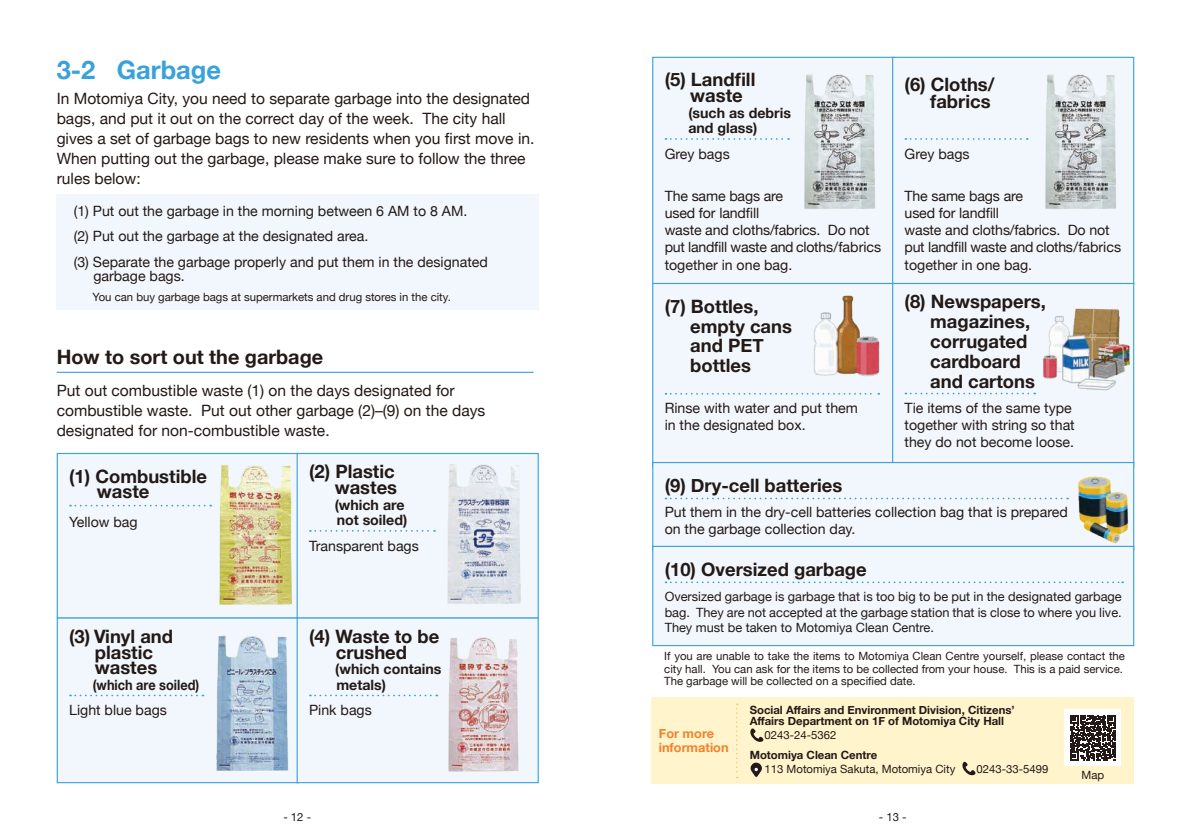
<style>
.page{position:relative;width:1191px;height:840px;background:#fff}
.page>*{position:absolute;margin:0;border:0;box-sizing:border-box;transform-origin:0 0}
.t1{font:700 25.6px "Helvetica Neue";color:#39a1db}
.t2{font:700 19.8px "Helvetica Neue";color:#231916}
.t3{font:700 18.4px/19.8px "Helvetica Neue";color:#231916}
.t4{font:15.6px/19.8px "Helvetica Neue";color:#231916}
.t5{font:14.2px/17px "Helvetica Neue";color:#231916}
.t6{font:700 14.2px/15.6px "Helvetica Neue";color:#231916}
.t7{font:700 14.2px "Helvetica Neue";color:#231916;scale:.9 1}
.t8{font:12.8px/15.6px "Helvetica Neue";color:#231916;text-align:justify}
.t9{font:700 12.8px/14.2px "Helvetica Neue";color:#f0832d}
.t10{font:11.4px/12.8px "Helvetica Neue";color:#231916}
.t11{font:700 11.4px/11.4px "Helvetica Neue";color:#231916}
</style>
<div class="page">
<div style="left:57px;top:194px;width:482px;height:116px;background:#f1f7fc"></div>
<hr style="left:57px;top:371px;width:476px;height:1px;background:#39a1db">
<div style="left:57px;top:453px;width:241px;height:164px;background:#f1f7fc"></div>
<svg style="left:70px;top:504px;width:141px;height:2px"></svg>
<div style="left:57px;top:452px;width:242px;height:166px;border:1px solid #39a1db"></div>
<div style="left:57px;top:617px;width:241px;height:165px;background:#f1f7fc"></div>
<svg style="left:70px;top:694px;width:133px;height:2px"></svg>
<div style="left:57px;top:617px;width:242px;height:165px;border:1px solid #39a1db"></div>
<div style="left:297px;top:453px;width:241px;height:164px;background:#f1f7fc"></div>
<svg style="left:310px;top:530px;width:125px;height:1px"></svg>
<div style="left:297px;top:452px;width:242px;height:166px;border:1px solid #39a1db"></div>
<div style="left:297px;top:617px;width:241px;height:165px;background:#f1f7fc"></div>
<svg style="left:310px;top:694px;width:127px;height:2px"></svg>
<div style="left:297px;top:617px;width:242px;height:165px;border:1px solid #39a1db"></div>
<div style="left:653px;top:57px;width:240px;height:226px;background:#f1f7fc"></div>
<svg style="left:665px;top:138px;width:124px;height:2px"></svg>
<div style="left:652px;top:57px;width:242px;height:227px;border:1px solid #39a1db"></div>
<div style="left:892px;top:57px;width:241px;height:226px;background:#f1f7fc"></div>
<svg style="left:905px;top:138px;width:122px;height:2px"></svg>
<div style="left:892px;top:57px;width:242px;height:227px;border:1px solid #39a1db"></div>
<div style="left:653px;top:283px;width:240px;height:183px;background:#f1f7fc"></div>
<svg style="left:665px;top:393px;width:214px;height:1px"></svg>
<div style="left:892px;top:283px;width:241px;height:183px;background:#f1f7fc"></div>
<svg style="left:905px;top:392px;width:130px;height:2px"></svg>
<div style="left:892px;top:283px;width:242px;height:184px;border:1px solid #39a1db"></div>
<div style="left:653px;top:462px;width:480px;height:88px;background:#f1f7fc"></div>
<svg style="left:665px;top:497px;width:403px;height:2px"></svg>
<div style="left:652px;top:461px;width:482px;height:89px;border:1px solid #39a1db"></div>
<div style="left:653px;top:546px;width:480px;height:99px;background:#f1f7fc"></div>
<svg style="left:665px;top:581px;width:458px;height:2px"></svg>
<div style="left:652px;top:545px;width:482px;height:100px;border:1px solid #39a1db"></div>
<img style="left:219px;top:461px;width:78px;height:145px">
<img style="left:447px;top:464px;width:74px;height:140px">
<img style="left:216px;top:635px;width:73px;height:136px">
<img style="left:448px;top:637px;width:71px;height:135px">
<img style="left:804px;top:74px;width:71px;height:135px">
<img style="left:1045px;top:74px;width:71px;height:135px">
<img style="left:1043px;top:308px;width:87px;height:83px">
<img style="left:813px;top:295px;width:67px;height:82px">
<img style="left:1078px;top:476px;width:51px;height:67px">
<div style="left:651px;top:696px;width:482px;height:86px;background:#fff4cc"></div>
<svg style="left:962px;top:761px;width:13px;height:13px"></svg>
<svg style="left:750px;top:728px;width:13px;height:13px"></svg>
<svg style="left:736px;top:703px;width:1px;height:74px"></svg>
<div style="left:1064px;top:708px;width:57px;height:57px;background:#fff"></div>
<svg style="left:1070px;top:715px;width:45px;height:44px"></svg>
<svg style="left:750px;top:762px;width:12px;height:14px"></svg>
<h1 class="t1" style="left:57px;top:49px;width:166px">3-2 Garbage</h1>
<p class="t4" style="left:57px;top:90px;width:479px">In Motomiya City, you need to separate garbage into the designated bags, and put it out on the correct day of the week. The city hall gives a set of garbage bags to new residents when you first move in.<br>When putting out the garbage, please make sure to follow the three rules below:</p>
<p class="t5" style="left:74px;top:199px;width:416px;line-height:25.6px">(1) Put out the garbage in the morning between 6 AM to 8 AM.<br>(2) Put out the garbage at the designated area.<br>(3) Separate the garbage properly and put them in the designated</p>
<p class="t5" style="left:93px;top:268px;width:93px">garbage bags.</p>
<p class="t10" style="left:93px;top:291px;width:360px">You can buy garbage bags at supermarkets and drug stores in the city.</p>
<h2 class="t2" style="left:57px;top:341px;width:268px">How to sort out the garbage</h2>
<p class="t4" style="left:57px;top:381px;width:430px">Put out combustible waste (1) on the days designated for combustible waste. Put out other garbage (2)–(9) on the days designated for non-combustible waste.</p>
<p class="t3" style="left:97px;top:468px;width:111px;line-height:15.6px;text-indent:-28px">(1) Combustible waste</p>
<p class="t5" style="left:69px;top:513px;width:70px">Yellow bag</p>
<p class="t3" style="left:309px;top:464px;width:90px;line-height:15.6px;text-align:right">(2) Plastic wastes</p>
<p class="t6" style="left:335px;top:497px;width:74px">(which are not soiled)</p>
<p class="t5" style="left:309px;top:537px;width:111px">Transparent bags</p>
<p class="t3" style="left:69px;top:628px;width:105px;line-height:15.6px;text-align:center">(3) Vinyl and plastic wastes</p>
<p class="t7" style="left:93px;top:673px;width:120px">(which are soiled)</p>
<p class="t5" style="left:69px;top:702px;width:99px">Light blue bags</p>
<p class="t3" style="left:309px;top:628px;width:132px;line-height:15.6px;text-align:center">(4) Waste to be crushed</p>
<p class="t6" style="left:335px;top:661px;width:108px">(which contains metals)</p>
<p class="t5" style="left:309px;top:702px;width:64px">Pink bags</p>
<p class="t3" style="left:690px;top:73px;width:67px;line-height:15.6px;text-indent:-26px">(5) Landfill waste</p>
<p class="t6" style="left:688px;top:105px;width:104px">(such as debris and glass)</p>
<p class="t5" style="left:664px;top:146px;width:67px">Grey bags</p>
<p class="t5" style="left:664px;top:188px;width:218px">The same bags are<br>used for landfill<br>waste and cloths/fabrics. Do not put landfill waste and cloths/fabrics together in one bag.</p>
<p class="t3" style="left:690px;top:296px;width:103px;text-indent:-26px">(7) Bottles, empty cans and PET bottles</p>
<p class="t5" style="left:664px;top:400px;width:195px">Rinse with water and put them in the designated box.</p>
<p class="t3" style="left:904px;top:76px;width:92px;line-height:17px;text-align:right">(6) Cloths/ fabrics</p>
<p class="t5" style="left:904px;top:146px;width:67px">Grey bags</p>
<p class="t5" style="left:904px;top:188px;width:218px">The same bags are<br>used for landfill<br>waste and cloths/fabrics. Do not put landfill waste and cloths/fabrics together in one bag.</p>
<p class="t3" style="left:930px;top:292px;width:117px;text-indent:-26px">(8) Newspapers, magazines, corrugated cardboard and cartons</p>
<p class="t5" style="left:904px;top:400px;width:172px">Tie items of the same type together with string so that they do not become loose.</p>
<p class="t3" style="left:664px;top:475px;width:179px">(9) Dry-cell batteries</p>
<p class="t5" style="left:664px;top:504px;width:404px">Put them in the dry-cell batteries collection bag that is prepared on the garbage collection day.</p>
<p class="t3" style="left:664px;top:559px;width:204px">(10) Oversized garbage</p>
<p class="t8" style="left:664px;top:589px;width:458px">Oversized garbage is garbage that is too big to be put in the designated garbage bag. They are not accepted at the garbage station that is close to where you live.<br>They must be taken to Motomiya Clean Centre.</p>
<p class="t10" style="left:664px;top:649px;width:462px">If you are unable to take the items to Motomiya Clean Centre yourself, please contact the city hall. You can ask for the items to be collected from your house. This is a paid service.<br>The garbage will be collected on a specified date.</p>
<p class="t9" style="left:659px;top:726px;width:71px">For more information</p>
<p class="t11" style="left:749px;top:703px;width:266px">Social Affairs and Environment Division, Citizens’<br>Affairs Department on 1F of Motomiya City Hall</p>
<p class="t11" style="left:749px;top:749px;width:129px">Motomiya Clean Centre</p>
<p class="t10" style="left:764px;top:729px;width:73px">0243-24-5362</p>
<p class="t10" style="left:764px;top:762px;width:192px">113 Motomiya Sakuta, Motomiya City</p>
<p class="t10" style="left:976px;top:762px;width:73px">0243-33-5499</p>
<p class="t10" style="left:1081px;top:768px;width:24px">Map</p>
<p class="t10" style="left:283px;top:811px;width:29px">- 12 -</p>
<p class="t10" style="left:879px;top:811px;width:29px">- 13 -</p>
</div>
